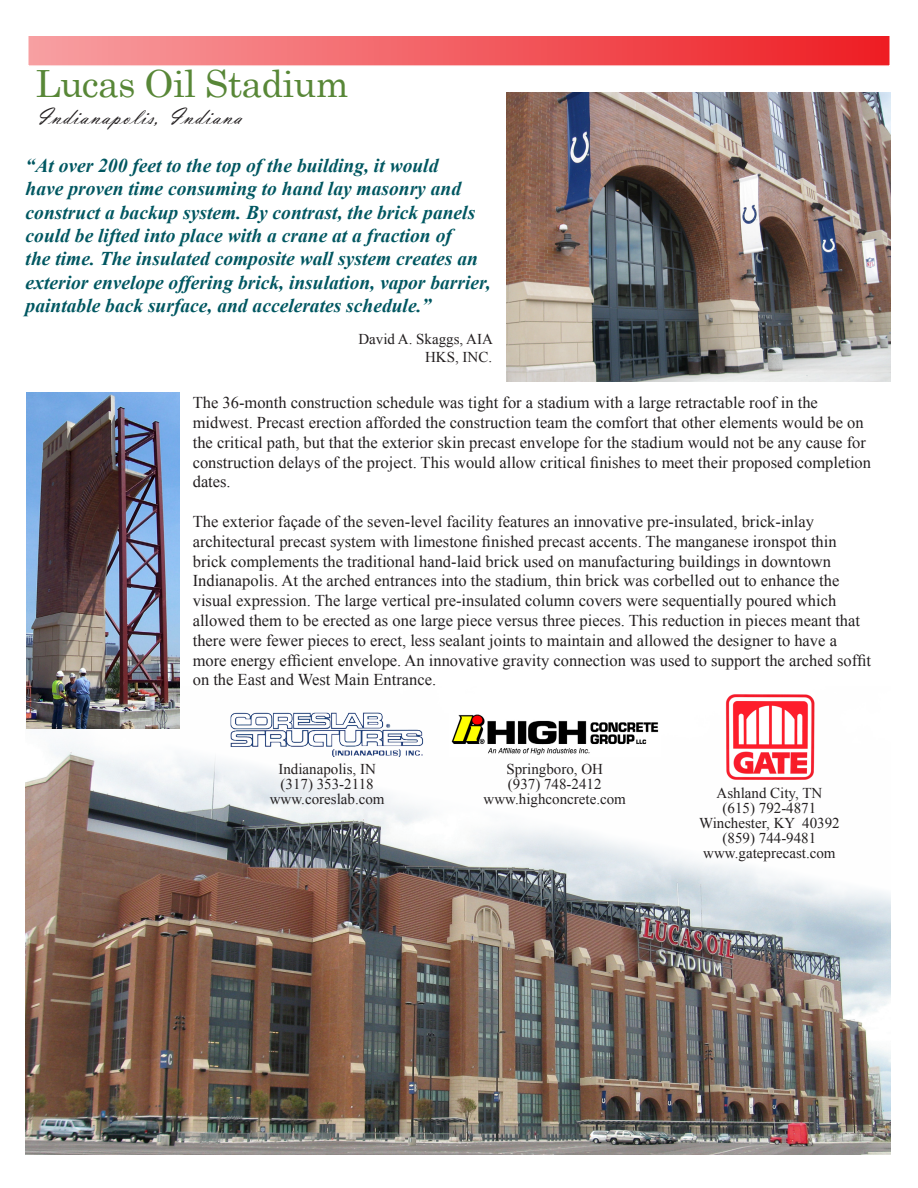
<style>
.page{position:relative;width:918px;height:1188px;background:#fff}
.page>*{position:absolute;margin:0;border:0;box-sizing:border-box;transform-origin:0 0}
.t1{font:37.5px "Century Schoolbook";letter-spacing:-.02em;color:#588737}
.t2{font:24px "Vladimir Script";letter-spacing:.05em;color:#231f20}
.t3{font:italic 700 19.5px/23.4px "Times New Roman";color:#005761}
.t4{font:16.5px/19.8px "Times New Roman";color:#231f20}
.t5{font:15px "Times New Roman";color:#231f20}
</style>
<div class="page">
<img style="left:26px;top:687px;width:865px;height:467px">
<div style="left:27px;top:34px;width:864px;height:33px;background:linear-gradient(to right,#f7a1a3,#ee1d23);border:2px solid #fff"></div>
<img style="left:506px;top:93px;width:385px;height:288px">
<img style="left:26px;top:392px;width:153px;height:337px">
<img style="left:449px;top:713px;width:211px;height:43px">
<img style="left:231px;top:713px;width:192px;height:45px">
<img style="left:725px;top:693px;width:89px;height:87px">
<p class="t1" style="left:36px;top:52px;width:315px">Lucas Oil Stadium</p>
<p class="t2" style="left:36px;top:103px;width:208px">Indianapolis, Indiana</p>
<p class="t3" style="left:26px;top:153px;width:466px">“At over 200 feet to the top of the building, it would<br>have proven time consuming to hand lay masonry and construct a backup system. By contrast, the brick panels could be lifted into place with a crane at a fraction of<br>the time. The insulated composite wall system creates an exterior envelope offering brick, insulation, vapor barrier, paintable back surface, and accelerates schedule.”</p>
<p class="t5" style="left:358px;top:329px;width:136px">David A. Skaggs, AIA</p>
<p class="t5" style="left:425px;top:347px;width:69px">HKS, INC.</p>
<p class="t4" style="left:193px;top:393px;width:680px">The 36-month construction schedule was tight for a stadium with a large retractable roof in the midwest. Precast erection afforded the construction team the comfort that other elements would be on the critical path, but that the exterior skin precast envelope for the stadium would not be any cause for construction delays of the project. This would allow critical finishes to meet their proposed completion dates.</p>
<p class="t4" style="left:193px;top:511px;width:680px">The exterior façade of the seven-level facility features an innovative pre-insulated, brick-inlay architectural precast system with limestone finished precast accents. The manganese ironspot thin brick complements the traditional hand-laid brick used on manufacturing buildings in downtown Indianapolis. At the arched entrances into the stadium, thin brick was corbelled out to enhance the visual expression. The large vertical pre-insulated column covers were sequentially poured which allowed them to be erected as one large piece versus three pieces. This reduction in pieces meant that there were fewer pieces to erect, less sealant joints to maintain and allowed the designer to have a more energy efficient envelope. An innovative gravity connection was used to support the arched soffit on the East and West Main Entrance.</p>
<p class="t5" style="left:278px;top:758px;width:99px">Indianapolis, IN</p>
<p class="t5" style="left:281px;top:773px;width:95px">(317) 353-2118</p>
<p class="t5" style="left:270px;top:788px;width:116px">www.coreslab.com</p>
<p class="t5" style="left:717px;top:783px;width:107px">Ashland City, TN</p>
<p class="t5" style="left:723px;top:798px;width:95px">(615) 792-4871</p>
<p class="t5" style="left:699px;top:813px;width:142px">Winchester, KY 40392</p>
<p class="t5" style="left:723px;top:828px;width:95px">(859) 744-9481</p>
<p class="t5" style="left:703px;top:843px;width:134px">www.gateprecast.com</p>
<p class="t5" style="left:506px;top:759px;width:98px">Springboro, OH</p>
<p class="t5" style="left:508px;top:774px;width:95px">(937) 748-2412</p>
<p class="t5" style="left:484px;top:789px;width:144px">www.highconcrete.com</p>
</div>
